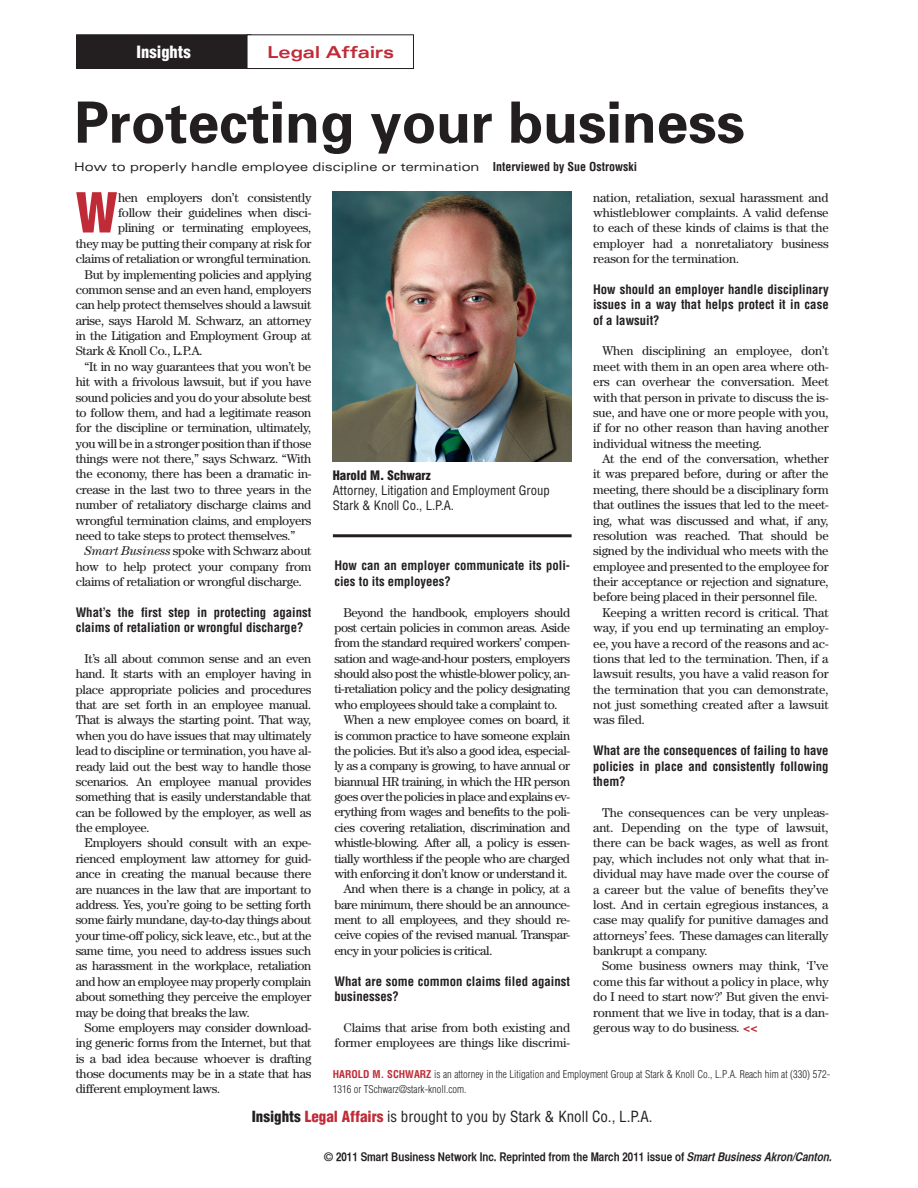
<style>
.page{position:relative;width:918px;height:1188px;background:#fff}
.page>*{position:absolute;margin:0;border:0;box-sizing:border-box;transform-origin:0 0}
.Headline{font:700 57px "Univers";letter-spacing:-.005em;color:#231f20}
.First_Paragraph{font:900 condensed 53.7px "Helvetica";color:#bf2b37}
.Topic{font:700 expanded 16.5px "Univers";color:#bf2b37}
.t1{font:900 condensed 16.5px "Helvetica";color:#fff}
.t2{font:condensed 15px "Helvetica";color:#231f20}
.Content{font:12.75px/15.3px "Century";letter-spacing:-.025em;color:#231f20;text-align:justify}
.Questions{font:700 condensed 12.75px/15.3px "Helvetica";color:#231f20}
.First_Paragraph-2{font:12.75px/15.3px "Century";letter-spacing:-.025em;color:#231f20;text-align:right}
.Picture_-_Title__Com{font:condensed 12.75px/15.3px "Helvetica";color:#231f20}
.Picture_-_Name{font:900 condensed 12.75px "Helvetica";color:#231f20}
.t3{font:12px "Helvetica CY Bold";color:#231f20}
.Drophead{font:expanded 12px "Univers";color:#231f20}
.t4{font:300 condensed 10.5px/15.3px "Helvetica";color:#231f20}
.s1{font-family:"Helvetica";font-weight:700;font-stretch:condensed}
.s2{font-style:italic}
.s3{font-weight:700;color:#bf2b37}
.s4{font-weight:900}
.s5{font-weight:900;color:#bf2b37}
</style>
<div class="page">
<div style="left:77px;top:35px;width:174px;height:33px;background:#231f20"></div>
<div style="left:76px;top:35px;width:175px;height:34px;border:1px solid #231f20"></div>
<div style="left:247px;top:35px;width:166px;height:34px;background:#fff"></div>
<div style="left:247px;top:35px;width:167px;height:34px;border:1px solid #231f20"></div>
<hr style="left:333px;top:534px;width:239px;height:3px;background:#231f20">
<img style="left:333px;top:192px;width:239px;height:270px">
<p class="t1" style="left:137px;top:42px;width:56px">Insights</p>
<p class="Topic" style="left:267px;top:43px;width:128px">Legal Affairs</p>
<p class="Headline" style="left:74px;top:88px;width:672px">Protecting your business</p>
<p class="Drophead" style="left:74px;top:159px;width:564px">How to properly handle employee discipline or termination <span class="s1">Interviewed by Sue Ostrowski</span></p>
<p class="First_Paragraph" style="left:76px;top:179px;width:43px">W</p>
<p class="First_Paragraph-2" style="left:76px;top:190px;width:237px">hen employers don’t consistently<br>follow their guidelines when disci-<br>plining or terminating employees,<br>they may be putting their company at risk for claims of retaliation or wrongful termination.</p>
<p class="Content" style="left:76px;top:266px;width:237px;text-indent:9px">But by implementing policies and applying common sense and an even hand, employers can help protect themselves should a lawsuit arise, says Harold M. Schwarz, an attorney in the Litigation and Employment Group at Stark &amp; Knoll Co., L.P.A.</p>
<p class="Content" style="left:76px;top:359px;width:237px;text-indent:9px">“It in no way guarantees that you won’t be hit with a frivolous lawsuit, but if you have sound policies and you do your absolute best to follow them, and had a legitimate reason for the discipline or termination, ultimately, you will be in a stronger position than if those things were not there,” says Schwarz. “With the economy, there has been a dramatic in&shy;crease in the last two to three years in the number of retaliatory discharge claims and wrongful termination claims, and employers need to take steps to protect themselves.”</p>
<p class="Content" style="left:76px;top:543px;width:237px;text-indent:9px"><span class="s2">Smart Business</span> spoke with Schwarz about how to help protect your company from claims of retaliation or wrongful discharge.</p>
<p class="Questions" style="left:76px;top:604px;width:237px">What’s the first step in protecting against claims of retaliation or wrongful discharge?</p>
<p class="Content" style="left:76px;top:651px;width:237px;text-indent:9px">It’s all about common sense and an even hand. It starts with an employer having in place appropriate policies and procedures that are set forth in an employee manual.<br>That is always the starting point. That way, when you do have issues that may ultimately lead to discipline or termination, you have al&shy;ready laid out the best way to handle those scenarios. An employee manual provides something that is easily understandable that can be followed by the employer, as well as the employee.</p>
<p class="Content" style="left:76px;top:835px;width:237px;text-indent:9px">Employers should consult with an expe&shy;rienced employment law attorney for guid&shy;ance in creating the manual because there are nuances in the law that are important to address. Yes, you’re going to be setting forth some fairly mundane, day-to-day things about your time-off policy, sick leave, etc., but at the same time, you need to address issues such as harassment in the workplace, retaliation and how an employee may properly complain about something they perceive the employer may be doing that breaks the law.</p>
<p class="Content" style="left:76px;top:1020px;width:237px;text-indent:9px">Some employers may consider download&shy;ing generic forms from the Internet, but that is a bad idea because whoever is drafting those documents may be in a state that has different employment laws.</p>
<p class="Content" style="left:593px;top:190px;width:237px">nation, retaliation, sexual harassment and whistleblower complaints. A valid defense to each of these kinds of claims is that the employer had a nonretaliatory business reason for the termination.</p>
<p class="Questions" style="left:593px;top:282px;width:237px;text-align:justify">How should an employer handle disciplinary issues in a way that helps protect it in case of a lawsuit?</p>
<p class="Content" style="left:593px;top:343px;width:237px;text-indent:9px">When disciplining an employee, don’t meet with them in an open area where oth&shy;ers can overhear the conversation. Meet with that person in private to discuss the is&shy;sue, and have one or more people with you, if for no other reason than having another individual witness the meeting.</p>
<p class="Content" style="left:593px;top:451px;width:237px;text-indent:9px">At the end of the conversation, whether it was prepared before, during or after the meeting, there should be a disciplinary form that outlines the issues that led to the meet&shy;ing, what was discussed and what, if any, resolution was reached. That should be signed by the individual who meets with the employee and presented to the employee for their acceptance or rejection and signature, before being placed in their personnel file.</p>
<p class="Content" style="left:593px;top:605px;width:237px;text-indent:9px">Keeping a written record is critical. That way, if you end up terminating an employ&shy;ee, you have a record of the reasons and ac&shy;tions that led to the termination. Then, if a lawsuit results, you have a valid reason for the termination that you can demonstrate, not just something created after a lawsuit was filed.</p>
<p class="Questions" style="left:593px;top:743px;width:237px;text-align:justify">What are the consequences of failing to have policies in place and consistently following them?</p>
<p class="Content" style="left:593px;top:805px;width:237px;text-indent:9px">The consequences can be very unpleas&shy;ant. Depending on the type of lawsuit, there can be back wages, as well as front pay, which includes not only what that in&shy;dividual may have made over the course of a career but the value of benefits they’ve lost. And in certain egregious instances, a case may qualify for punitive damages and attorneys’ fees. These damages can literally bankrupt a company.</p>
<p class="Content" style="left:593px;top:958px;width:237px;text-indent:9px">Some business owners may think, ‘I’ve come this far without a policy in place, why do I need to start now?’ But given the envi&shy;ronment that we live in today, that is a dan&shy;gerous way to do business. <span class="s3">&lt;&lt;</span></p>
<p class="t4" style="left:333px;top:1066px;width:499px"><span class="s3">HAROLD M. SCHWARZ</span> is an attorney in the Litigation and Employment Group at Stark &amp; Knoll Co., L.P.A. Reach him at (330) 572-<br>1316 or TSchwarz@stark-knoll.com.</p>
<p class="Picture_-_Name" style="left:333px;top:467px;width:99px">Harold M. Schwarz</p>
<p class="Picture_-_Title__Com" style="left:333px;top:483px;width:219px">Attorney, Litigation and Employment Group<br>Stark &amp; Knoll Co., L.P.A.</p>
<p class="Questions" style="left:334px;top:558px;width:237px">How can an employer communicate its poli&shy;cies to its employees?</p>
<p class="Content" style="left:334px;top:604px;width:237px;text-indent:9px">Beyond the handbook, employers should post certain policies in common areas. Aside from the standard required workers’ compen&shy;sation and wage-and-hour posters, employers should also post the whistle-blower policy, an&shy;ti-retaliation policy and the policy designating who employees should take a complaint to.</p>
<p class="Content" style="left:334px;top:712px;width:237px;text-indent:9px">When a new employee comes on board, it is common practice to have someone explain the policies. But it’s also a good idea, especial&shy;ly as a company is growing, to have annual or biannual HR training, in which the HR person goes over the policies in place and explains ev&shy;erything from wages and benefits to the poli&shy;cies covering retaliation, discrimination and whistle-blowing. After all, a policy is essen&shy;tially worthless if the people who are charged with enforcing it don’t know or understand it.</p>
<p class="Content" style="left:334px;top:881px;width:237px;text-indent:9px">And when there is a change in policy, at a bare minimum, there should be an announce&shy;ment to all employees, and they should re&shy;ceive copies of the revised manual. Transpar&shy;ency in your policies is critical.</p>
<p class="Questions" style="left:334px;top:973px;width:237px">What are some common claims filed against businesses?</p>
<p class="Content" style="left:334px;top:1019px;width:237px;text-align:right">Claims that arise from both existing and former employees are things like discrimi-</p>
<p class="t2" style="left:252px;top:1107px;width:402px"><span class="s4">Insights</span> <span class="s5">Legal Affairs</span> is brought to you by Stark &amp; Knoll Co., L.P.A.</p>
<p class="t3" style="left:324px;top:1150px;width:510px">© 2011 Smart Business Network Inc. Reprinted from the March 2011 issue of <span class="s2">Smart Business Akron/Canton.</span></p>
</div>
